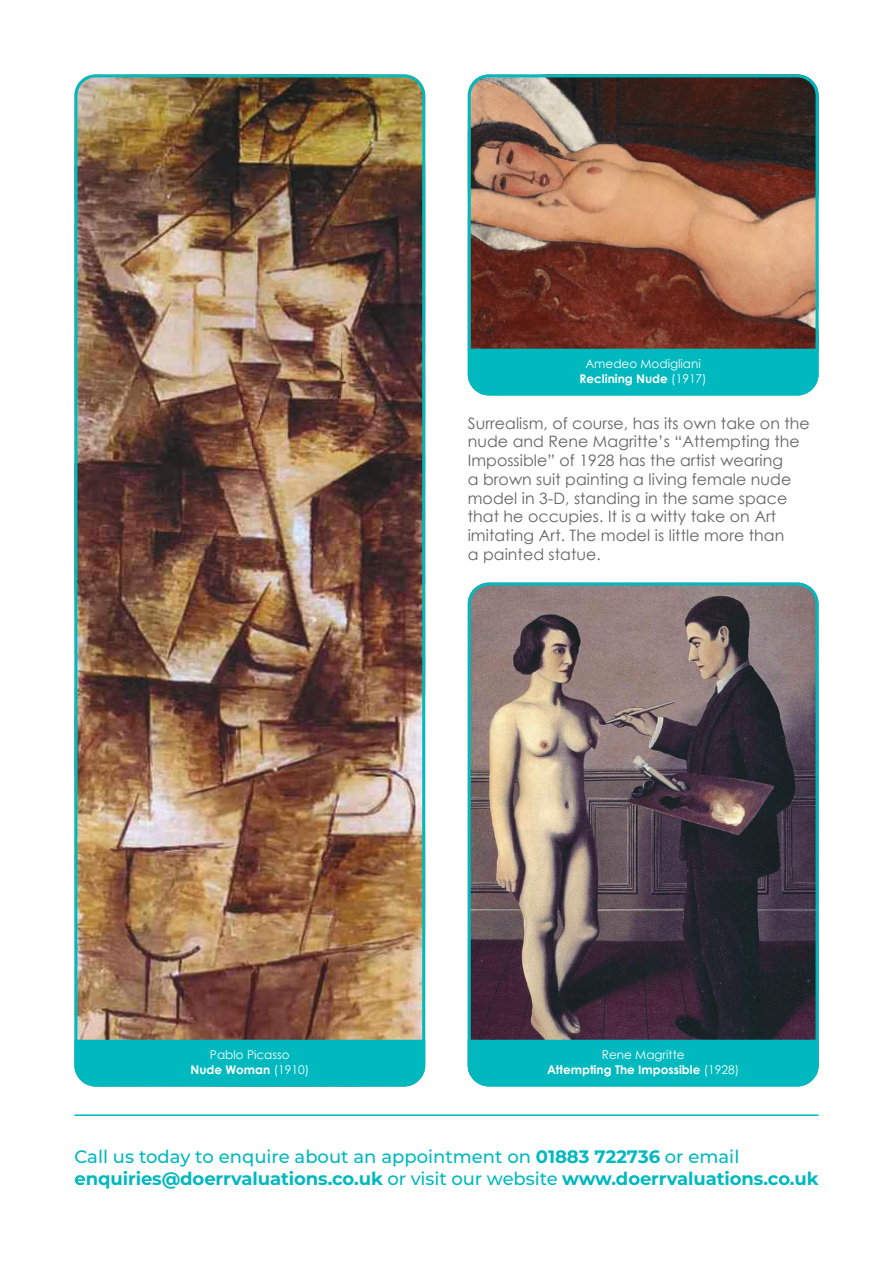
<style>
.page{position:relative;width:893px;height:1263px;background:#fff}
.page>*{position:absolute;margin:0;border:0;box-sizing:border-box;transform-origin:0 0}
.t1{font:700 18px/21.8px "Montserrat";letter-spacing:-.005em;color:#00b9bf}
.t2{font:15.75px/18.8px "Century Gothic";letter-spacing:.005em;color:#656365}
.t3{font:12px/14.4px "Century Gothic";color:#fff;text-align:center}
.t4{font:700 12px/14.4px "Century Gothic";color:#fff;text-align:center}
.s1{font-weight:700}
.s2{font-weight:400}
.s3{font-weight:500}
</style>
<div class="page">
<hr style="left:74px;top:1114px;width:745px;height:2px;background:#00b9bf">
<img style="left:78px;top:78px;width:347px;height:962px">
<div style="left:74px;top:74px;width:351px;height:1012px;border:3px solid #00b9bf;border-radius:20px"></div>
<div style="left:74px;top:1040px;width:351px;height:46px;background:#00b9bf"></div>
<img style="left:468px;top:78px;width:347px;height:271px">
<div style="left:468px;top:74px;width:351px;height:321px;border:3px solid #00b9bf;border-radius:20px"></div>
<div style="left:468px;top:349px;width:351px;height:46px;background:#00b9bf"></div>
<img style="left:468px;top:583px;width:347px;height:457px">
<div style="left:468px;top:583px;width:351px;height:503px;border:3px solid #00b9bf;border-radius:20px"></div>
<div style="left:468px;top:1040px;width:351px;height:46px;background:#00b9bf"></div>
<p class="t3" style="left:580px;top:357px;width:129px">Amedeo Modigliani<br><span class="s1">Reclining Nude</span> (1917)</p>
<p class="t2" style="left:468px;top:413px;width:344px">Surrealism, of course, has its own take on the nude and Rene Magritte’s “Attempting the Impossible” of 1928 has the artist wearing<br>a brown suit painting a living female nude model in 3-D, standing in the same space that he occupies. It is a witty take on Art imitating Art. The model is little more than<br>a painted statue.</p>
<p class="t3" style="left:190px;top:1048px;width:120px">Pablo Picasso<br><span class="s1">Nude Woman</span> (1910)</p>
<p class="t4" style="left:547px;top:1047px;width:194px"><span class="s2">Rene Magritte<br></span>Attempting The Impossible <span class="s2">(1928)</span></p>
<p class="t1" style="left:74px;top:1145px;width:746px"><span class="s3">Call us today to enquire about an appointment on</span> 01883 722736 <span class="s3">or email </span>enquiries@doerrvaluations.co.uk <span class="s3">or visit our website</span> www.doerrvaluations.co.uk</p>
</div>
